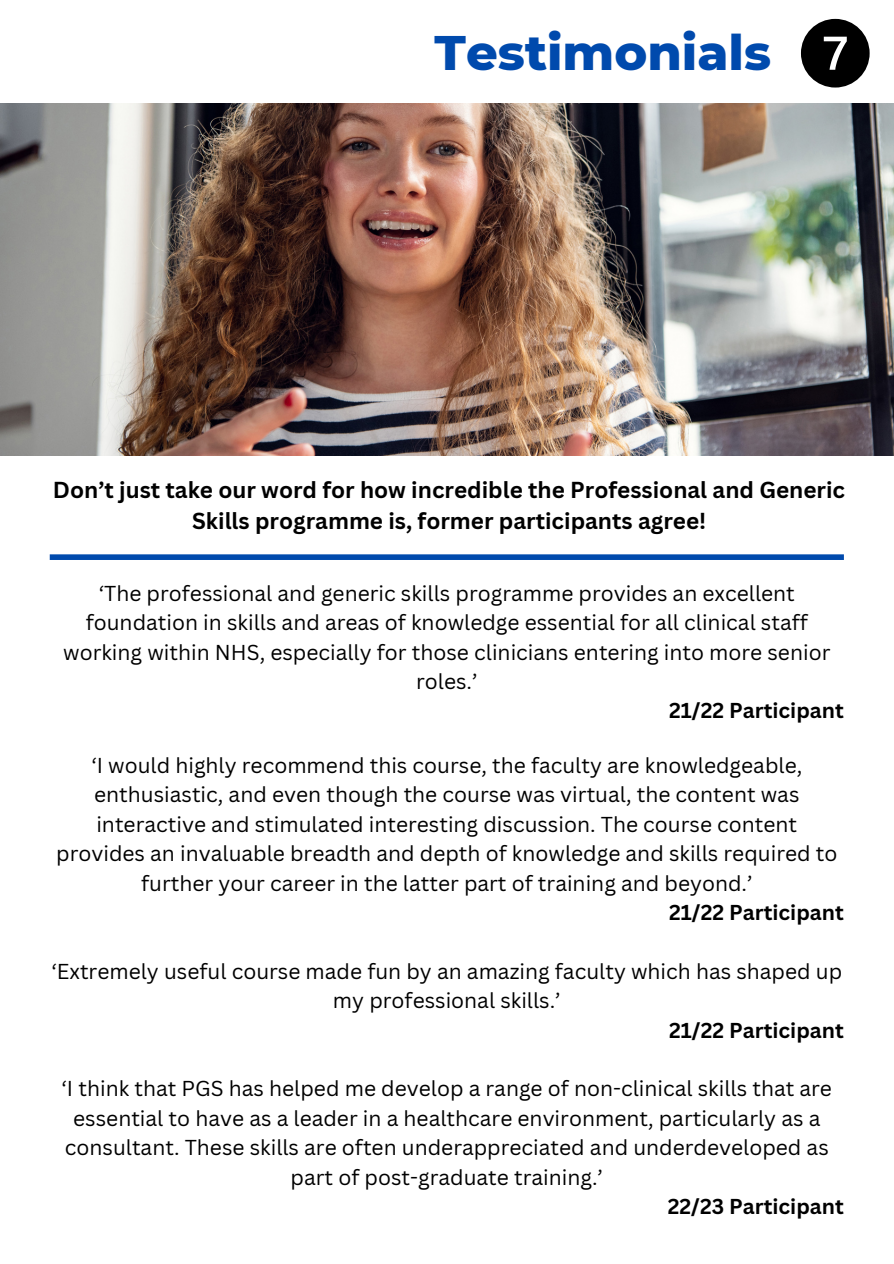
<style>
.page{position:relative;width:894px;height:1264px;background:#fff}
.page>*{position:absolute;margin:0;border:0;box-sizing:border-box;transform-origin:0 0}
.t1{font:800 49.5px "Montserrat";color:#004aad}
.t2{font:700 22.5px/31.5px "Canva Sans";color:#000;text-align:center}
.t3{font:21px/29.4px "Canva Sans";color:#000;text-align:center}
.t4{font:700 21px "Canva Sans";color:#000}
</style>
<div class="page">
<img style="left:0;top:103px;width:893px;height:352px">
<div style="left:50px;top:554px;width:793px;height:6px;background:#004aad"></div>
<svg style="left:801px;top:19px;width:68px;height:69px"></svg>
<h1 class="t1" style="left:434px;top:22px;width:338px">Testimonials</h1>
<p class="t2" style="left:53px;top:473px;width:793px">Don’t just take our word for how incredible the Professional and Generic<br>Skills programme is, former participants agree!</p>
<p class="t3" style="left:63px;top:578px;width:768px">‘The professional and generic skills programme provides an excellent foundation in skills and areas of knowledge essential for all clinical staff working within NHS, especially for those clinicians entering into more senior roles.’</p>
<p class="t4" style="left:669px;top:696px;width:176px">21/22 Participant</p>
<p class="t3" style="left:56px;top:750px;width:782px">‘I would highly recommend this course, the faculty are knowledgeable, enthusiastic, and even though the course was virtual, the content was interactive and stimulated interesting discussion. The course content provides an invaluable breadth and depth of knowledge and skills required to further your career in the latter part of training and beyond.’</p>
<p class="t4" style="left:669px;top:897px;width:176px">21/22 Participant</p>
<p class="t3" style="left:51px;top:956px;width:792px">‘Extremely useful course made fun by an amazing faculty which has shaped up my professional skills.’</p>
<p class="t4" style="left:669px;top:1015px;width:176px">21/22 Participant</p>
<p class="t3" style="left:62px;top:1073px;width:771px">‘I think that PGS has helped me develop a range of non-clinical skills that are essential to have as a leader in a healthcare environment, particularly as a consultant. These skills are often underappreciated and underdeveloped as part of post-graduate training.’</p>
<p class="t4" style="left:667px;top:1191px;width:177px">22/23 Participant</p>
</div>
